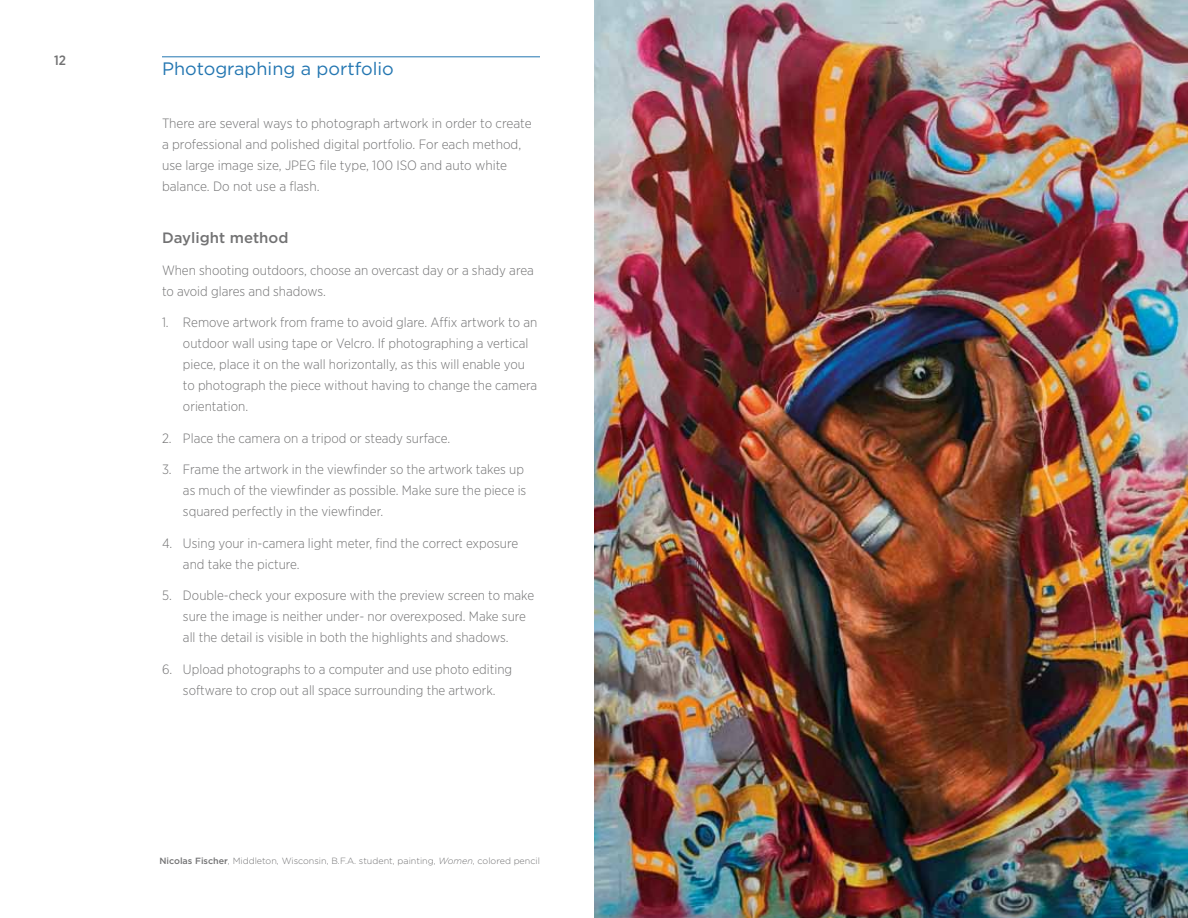
<style>
.page{position:relative;width:1188px;height:918px;background:#fff}
.page>*{position:absolute;margin:0;border:0;box-sizing:border-box;transform-origin:0 0}
.t1{font:18px "Gotham";color:#2376b1}
.t2{font:500 15px "Gotham";color:#727273}
.t3{font:300 13.5px/21px "Gotham Narrow";color:#727273}
.t4{font:500 13.5px "Gotham Narrow";color:#727273}
.t5{font:300 9px "Gotham";color:#727273}
.s1{font-weight:500}
.s2{font-style:italic}
</style>
<div class="page">
<hr style="left:162px;top:57px;width:378px;height:1px;background:#2376b1">
<img style="left:594px;top:0;width:594px;height:918px">
<p class="t4" style="left:54px;top:52px;width:13px">12</p>
<h1 class="t1" style="left:162px;top:57px;width:233px">Photographing a portfolio</h1>
<p class="t3" style="left:162px;top:112px;width:371px">There are several ways to photograph artwork in order to create a professional and polished digital portfolio. For each method, use large image size, JPEG file type, 100 ISO and auto white balance. Do not use a flash.</p>
<p class="t2" style="left:162px;top:228px;width:128px">Daylight method</p>
<p class="t3" style="left:162px;top:259px;width:373px">When shooting outdoors, choose an overcast day or a shady area to avoid glares and shadows.</p>
<p class="t3" style="left:183px;top:311px;width:356px;text-indent:-21px">1. Remove artwork from frame to avoid glare. Affix artwork to an outdoor wall using tape or Velcro. If photographing a vertical piece, place it on the wall horizontally, as this will enable you to photograph the piece without having to change the camera orientation.</p>
<p class="t3" style="left:162px;top:427px;width:290px">2. Place the camera on a tripod or steady surface.</p>
<p class="t3" style="left:183px;top:458px;width:345px;text-indent:-21px">3. Frame the artwork in the viewfinder so the artwork takes up as much of the viewfinder as possible. Make sure the piece is squared perfectly in the viewfinder.</p>
<p class="t3" style="left:183px;top:532px;width:337px;text-indent:-21px">4. Using your in-camera light meter, find the correct exposure and take the picture.</p>
<p class="t3" style="left:183px;top:584px;width:353px;text-indent:-21px">5. Double-check your exposure with the preview screen to make sure the image is neither under- nor overexposed. Make sure all the detail is visible in both the highlights and shadows.</p>
<p class="t3" style="left:162px;top:658px;width:352px;text-align:center">6. Upload photographs to a computer and use photo editing software to crop out all space surrounding the artwork.</p>
<p class="t5" style="left:159px;top:855px;width:382px"><span class="s1">Nicolas Fischer</span>, Middleton, Wisconsin, B.F.A. student, painting, <span class="s2">Women</span>, colored pencil</p>
</div>
